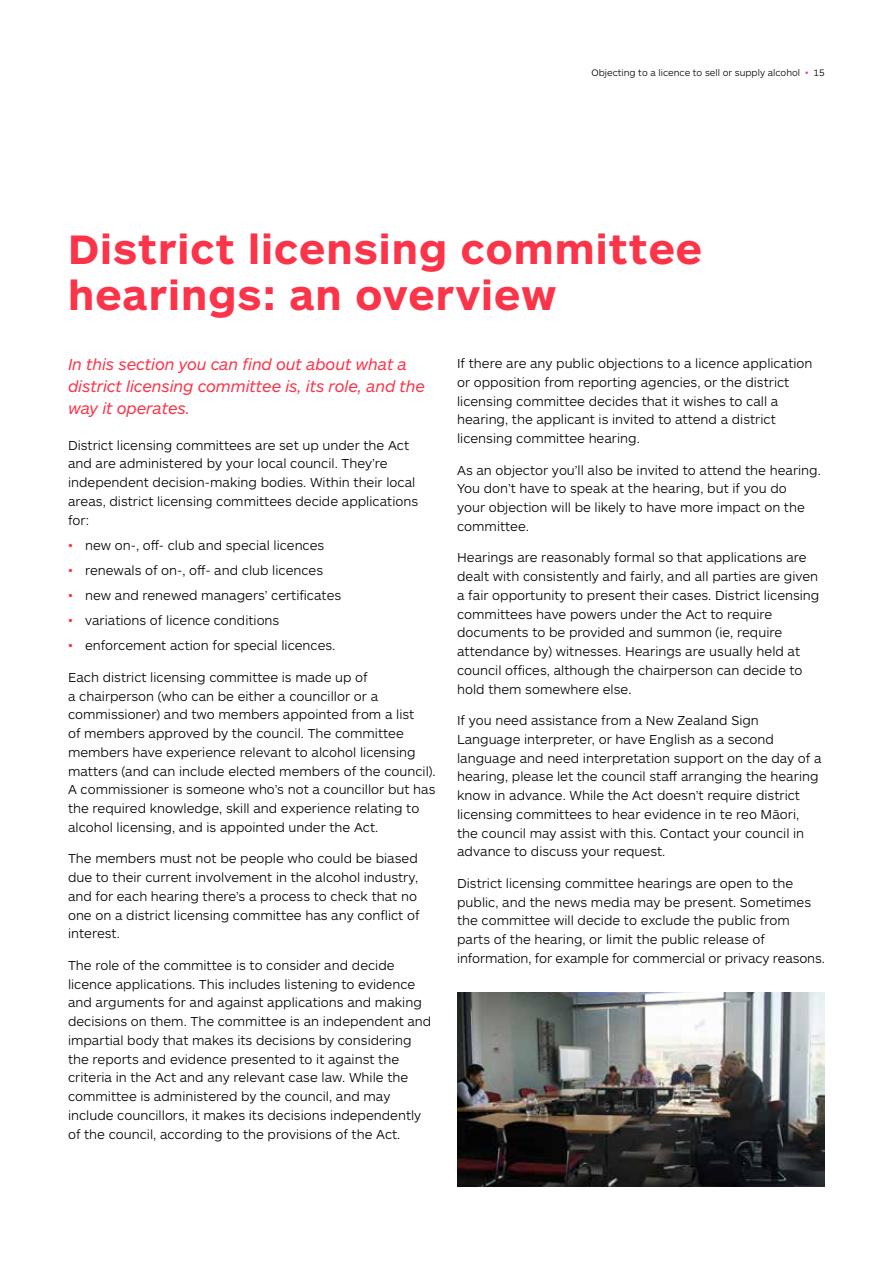
<style>
.page{position:relative;width:893px;height:1263px;background:#fff}
.page>*{position:absolute;margin:0;border:0;box-sizing:border-box;transform-origin:0 0}
.t1{font:700 42.75px/46.5px "ARS Maquette Pro";letter-spacing:.025em;color:#fb3449}
.t2{font:italic 16.5px/21.8px "ARS Maquette Pro";letter-spacing:-.01em;color:#fb3449}
.t3{font:300 13.5px/18.8px "ARS Maquette Pro";color:#000}
.t4{font:300 9.75px "ARS Maquette Pro";color:#000}
.s1{color:#fb3449}
</style>
<div class="page">
<img style="left:457px;top:992px;width:368px;height:194px">
<p class="t4" style="left:591px;top:66px;width:235px">Objecting to a licence to sell or supply alcohol <span class="s1">•</span> 15</p>
<h1 class="t1" style="left:68px;top:224px;width:636px">District licensing committee hearings: an overview</h1>
<p class="t2" style="left:68px;top:353px;width:359px">In this section you can find out about what a district licensing committee is, its role, and the way it operates.</p>
<p class="t3" style="left:68px;top:435px;width:352px">District licensing committees are set up under the Act and are administered by your local council. They’re independent decision-making bodies. Within their local areas, district licensing committees decide applications for:</p>
<p class="t3" style="left:68px;top:535px;width:258px"><span class="s1">•</span> new on-, off- club and special licences</p>
<p class="t3" style="left:68px;top:560px;width:257px"><span class="s1">•</span> renewals of on-, off- and club licences</p>
<p class="t3" style="left:68px;top:585px;width:275px"><span class="s1">•</span> new and renewed managers’ certificates</p>
<p class="t3" style="left:68px;top:610px;width:213px"><span class="s1">•</span> variations of licence conditions</p>
<p class="t3" style="left:68px;top:636px;width:269px"><span class="s1">•</span> enforcement action for special licences.</p>
<p class="t3" style="left:68px;top:667px;width:369px">Each district licensing committee is made up of<br>a chairperson (who can be either a councillor or a commissioner) and two members appointed from a list<br>of members approved by the council. The committee members have experience relevant to alcohol licensing matters (and can include elected members of the council).<br>A commissioner is someone who’s not a councillor but has the required knowledge, skill and experience relating to alcohol licensing, and is appointed under the Act.</p>
<p class="t3" style="left:68px;top:849px;width:353px">The members must not be people who could be biased due to their current involvement in the alcohol industry, and for each hearing there’s a process to check that no one on a district licensing committee has any conflict of interest.</p>
<p class="t3" style="left:68px;top:955px;width:365px">The role of the committee is to consider and decide licence applications. This includes listening to evidence and arguments for and against applications and making decisions on them. The committee is an independent and impartial body that makes its decisions by considering the reports and evidence presented to it against the criteria in the Act and any relevant case law. While the committee is administered by the council, and may include councillors, it makes its decisions independently of the council, according to the provisions of the Act.</p>
<p class="t3" style="left:457px;top:353px;width:357px">If there are any public objections to a licence application or opposition from reporting agencies, or the district licensing committee decides that it wishes to call a hearing, the applicant is invited to attend a district licensing committee hearing.</p>
<p class="t3" style="left:457px;top:460px;width:365px">As an objector you’ll also be invited to attend the hearing.<br>You don’t have to speak at the hearing, but if you do<br>your objection will be likely to have more impact on the committee.</p>
<p class="t3" style="left:457px;top:548px;width:364px">Hearings are reasonably formal so that applications are dealt with consistently and fairly, and all parties are given a fair opportunity to present their cases. District licensing committees have powers under the Act to require documents to be provided and summon (ie, require attendance by) witnesses. Hearings are usually held at council offices, although the chairperson can decide to hold them somewhere else.</p>
<p class="t3" style="left:457px;top:710px;width:366px">If you need assistance from a New Zealand Sign Language interpreter, or have English as a second language and need interpretation support on the day of a hearing, please let the council staff arranging the hearing know in advance. While the Act doesn’t require district licensing committees to hear evidence in te reo Māori, the council may assist with this. Contact your council in advance to discuss your request.</p>
<p class="t3" style="left:457px;top:873px;width:369px">District licensing committee hearings are open to the public, and the news media may be present. Sometimes the committee will decide to exclude the public from parts of the hearing, or limit the public release of information, for example for commercial or privacy reasons.</p>
</div>
